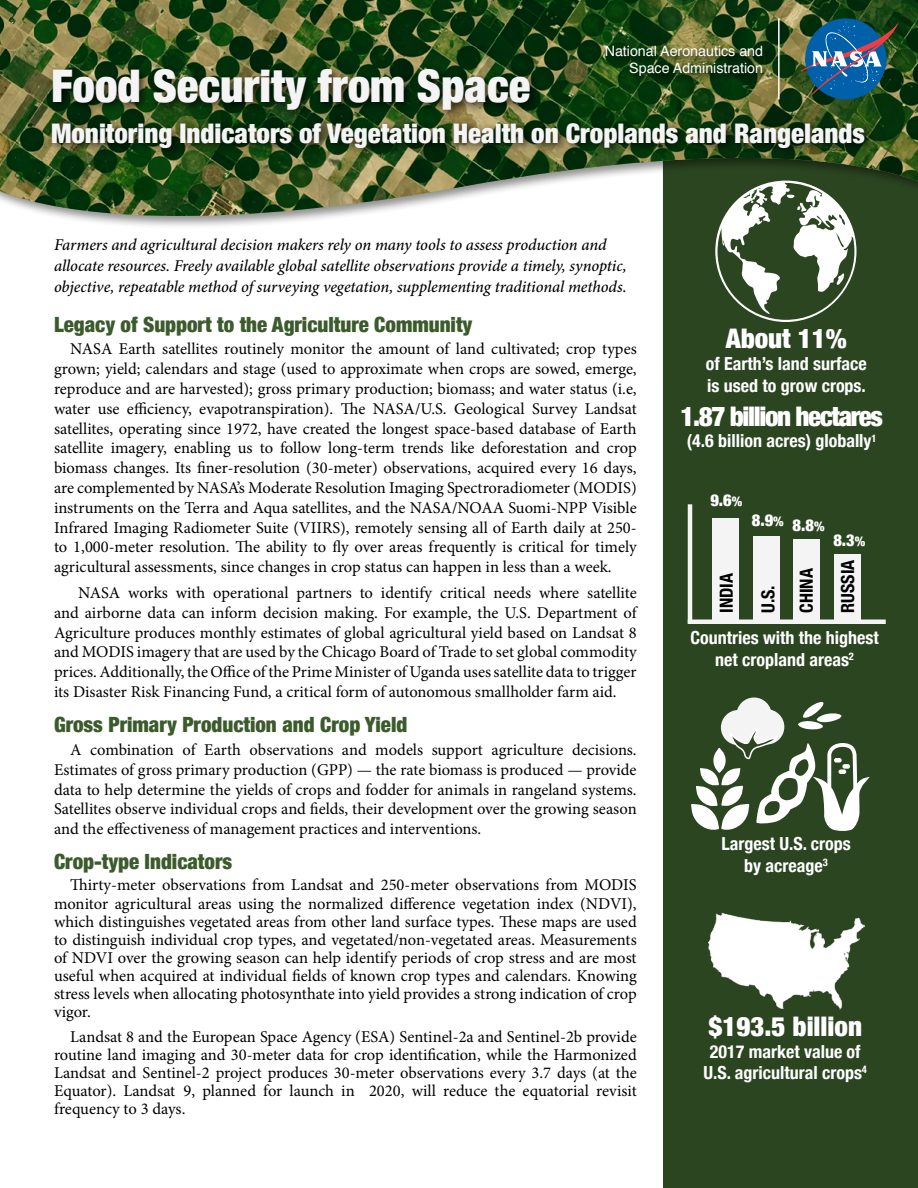
<style>
.page{position:relative;width:918px;height:1188px;background:#fff}
.page>*{position:absolute;margin:0;border:0;box-sizing:border-box;transform-origin:0 0}
.t1{font:900 condensed 45px "Helvetica Neue";color:#f4f4f5}
.t2{font:900 condensed 27px "Helvetica Neue";color:#f4f4f5}
.t3{font:900 condensed 27px "Helvetica Neue";letter-spacing:-.05em;color:#fff}
.t4{font:900 condensed 27px "Helvetica Neue";color:#fff}
.t5{font:900 condensed 21px "Helvetica Neue";color:#3c5b2c}
.t6{font:700 condensed 18px/21.6px "Helvetica Neue";color:#fff;text-align:center}
.t7{font:700 condensed 18px "Helvetica Neue";color:#000}
.t8{font:16.5px/19.8px "Minion Pro";letter-spacing:-.005em;color:#000;text-align:justify}
.t9{font:italic 500 16.5px/21px "Minion Pro";letter-spacing:-.005em;color:#000}
.t10{font:900 condensed 16.5px "Helvetica Neue";color:#fff}
.t11{font:14.25px "Helvetica";color:#fff}
.s1{font-size:13.5px}
</style>
<div class="page">
<div style="left:663px;top:78px;width:255px;height:1110px;background:#2b4521"></div>
<svg style="left:70px;top:218px;width:787px;height:34px"></svg>
<img style="left:0;top:0;width:918px;height:218px">
<svg style="left:715px;top:181px;width:141px;height:141px"></svg>
<hr style="left:688px;top:620px;width:198px;height:4px;background:#f4f4f5">
<hr style="left:688px;top:504px;width:4px;height:120px;background:#f4f4f5">
<div style="left:712px;top:518px;width:28px;height:103px;background:#f4f4f5"></div>
<div style="left:753px;top:536px;width:27px;height:85px;background:#f4f4f5"></div>
<div style="left:794px;top:539px;width:26px;height:82px;background:#f4f4f5"></div>
<div style="left:834px;top:554px;width:27px;height:67px;background:#f4f4f5"></div>
<img style="left:709px;top:912px;width:155px;height:98px">
<div style="left:736px;top:698px;width:36px;height:35px;background:#f4f4f5;border-radius:50%"></div>
<svg style="left:691px;top:701px;width:179px;height:130px"></svg>
<svg style="left:800px;top:22px;width:98px;height:74px;background:#3c6779"></svg>
<div style="left:602px;top:42px;width:170px;height:43px;background:#000;opacity:.75"></div>
<hr style="left:778px;top:18px;width:2px;height:82px;background:#fff">
<div style="left:47px;top:64px;width:829px;height:95px;background:#000;opacity:.75"></div>
<p class="t11" style="left:605px;top:40px;width:160px">National Aeronautics and</p>
<p class="t11" style="left:629px;top:57px;width:135px">Space Administration</p>
<p class="t1" style="left:51px;top:49px;width:481px">Food Security from Space</p>
<p class="t2" style="left:51px;top:111px;width:816px">Monitoring Indicators of Vegetation Health on Croplands and Rangelands</p>
<p class="t9" style="left:54px;top:234px;width:574px">Farmers and agricultural decision makers rely on many tools to assess production and allocate resources. Freely available global satellite observations provide a timely, synoptic, objective, repeatable method of surveying vegetation, supplementing traditional methods.</p>
<p class="t5" style="left:54px;top:307px;width:420px">Legacy of Support to the Agriculture Community</p>
<p class="t8" style="left:54px;top:339px;width:584px;text-indent:16px">NASA Earth satellites routinely monitor the amount of land cultivated; crop types grown; yield; calendars and stage (used to approximate when crops are sowed, emerge, reproduce and are harvested); gross primary production; biomass; and water status (i.e, water use efficiency, evapotranspiration). The NASA/U.S. Geological Survey Landsat satellites, operating since 1972, have created the longest space-based database of Earth satellite imagery, enabling us to follow long-term trends like deforestation and crop biomass changes. Its finer-resolution (30-meter) observations, acquired every 16 days, are complemented by NASA’s Moderate Resolution Imaging Spectroradiometer (MODIS) instruments on the Terra and Aqua satellites, and the NASA/NOAA Suomi-NPP Visible Infrared Imaging Radiometer Suite (VIIRS), remotely sensing all of Earth daily at 250- to 1,000-meter resolution. The ability to fly over areas frequently is critical for timely agricultural assessments, since changes in crop status can happen in less than a week.</p>
<p class="t8" style="left:54px;top:583px;width:584px;text-indent:24px">NASA works with operational partners to identify critical needs where satellite and airborne data can inform decision making. For example, the U.S. Department of Agriculture produces monthly estimates of global agricultural yield based on Landsat 8 and MODIS imagery that are used by the Chicago Board of Trade to set global commodity prices. Additionally, the Office of the Prime Minister of Uganda uses satellite data to trigger its Disaster Risk Financing Fund, a critical form of autonomous smallholder farm aid.</p>
<p class="t5" style="left:54px;top:707px;width:355px">Gross Primary Production and Crop Yield</p>
<p class="t8" style="left:54px;top:740px;width:584px;text-indent:16px">A combination of Earth observations and models support agriculture decisions.<br>Estimates of gross primary production (GPP) — the rate biomass is produced — provide data to help determine the yields of crops and fodder for animals in rangeland systems.<br>Satellites observe individual crops and fields, their development over the growing season and the effectiveness of management practices and interventions.</p>
<p class="t5" style="left:54px;top:845px;width:180px">Crop-type Indicators</p>
<p class="t8" style="left:54px;top:876px;width:584px;line-height:18.1px;text-indent:16px">Thirty-meter observations from Landsat and 250-meter observations from MODIS monitor agricultural areas using the normalized difference vegetation index (NDVI), which distinguishes vegetated areas from other land surface types. These maps are used to distinguish individual crop types, and vegetated/non-vegetated areas. Measurements of NDVI over the growing season can help identify periods of crop stress and are most useful when acquired at individual fields of known crop types and calendars. Knowing stress levels when allocating photosynthate into yield provides a strong indication of crop vigor.</p>
<p class="t8" style="left:54px;top:1027px;width:584px;line-height:18.1px;text-indent:16px">Landsat 8 and the European Space Agency (ESA) Sentinel-2a and Sentinel-2b provide routine land imaging and 30-meter data for crop identification, while the Harmonized Landsat and Sentinel-2 project produces 30-meter observations every 3.7 days (at the Equator). Landsat 9, planned for launch in 2020, will reduce the equatorial revisit frequency to 3 days.</p>
<p class="t3" style="left:726px;top:317px;width:123px">About 11%</p>
<p class="t6" style="left:706px;top:352px;width:162px;text-align:left">of Earth’s land surface is used to grow crops.</p>
<p class="t3" style="left:680px;top:394px;width:204px">1.87 billion hectares</p>
<p class="t6" style="left:687px;top:429px;width:191px">(4.6 billion acres) globally<sup>1</sup></p>
<p class="t10" style="left:710px;top:486px;width:33px">9.6<span class="s1">%</span></p>
<p class="t7" style="left:712px;top:613px;width:41px;rotate:-90deg">INDIA</p>
<p class="t10" style="left:752px;top:506px;width:33px">8.9<span class="s1">%</span></p>
<p class="t10" style="left:793px;top:512px;width:33px">8.8<span class="s1">%</span></p>
<p class="t10" style="left:833px;top:527px;width:33px">8.3<span class="s1">%</span></p>
<p class="t7" style="left:753px;top:613px;width:29px;rotate:-90deg">U.S.</p>
<p class="t7" style="left:791px;top:613px;width:46px;rotate:-90deg">CHINA</p>
<p class="t7" style="left:833px;top:613px;width:55px;rotate:-90deg">RUSSIA</p>
<p class="t6" style="left:690px;top:626px;width:190px">Countries with the highest net cropland areas<sup>2</sup></p>
<p class="t6" style="left:722px;top:832px;width:131px">Largest U.S. crops by acreage<sup>3</sup></p>
<p class="t4" style="left:708px;top:1004px;width:155px">$193.5 billion</p>
<p class="t6" style="left:703px;top:1039px;width:165px">2017 market value of<br>U.S. agricultural crops<sup>4</sup></p>
</div>
